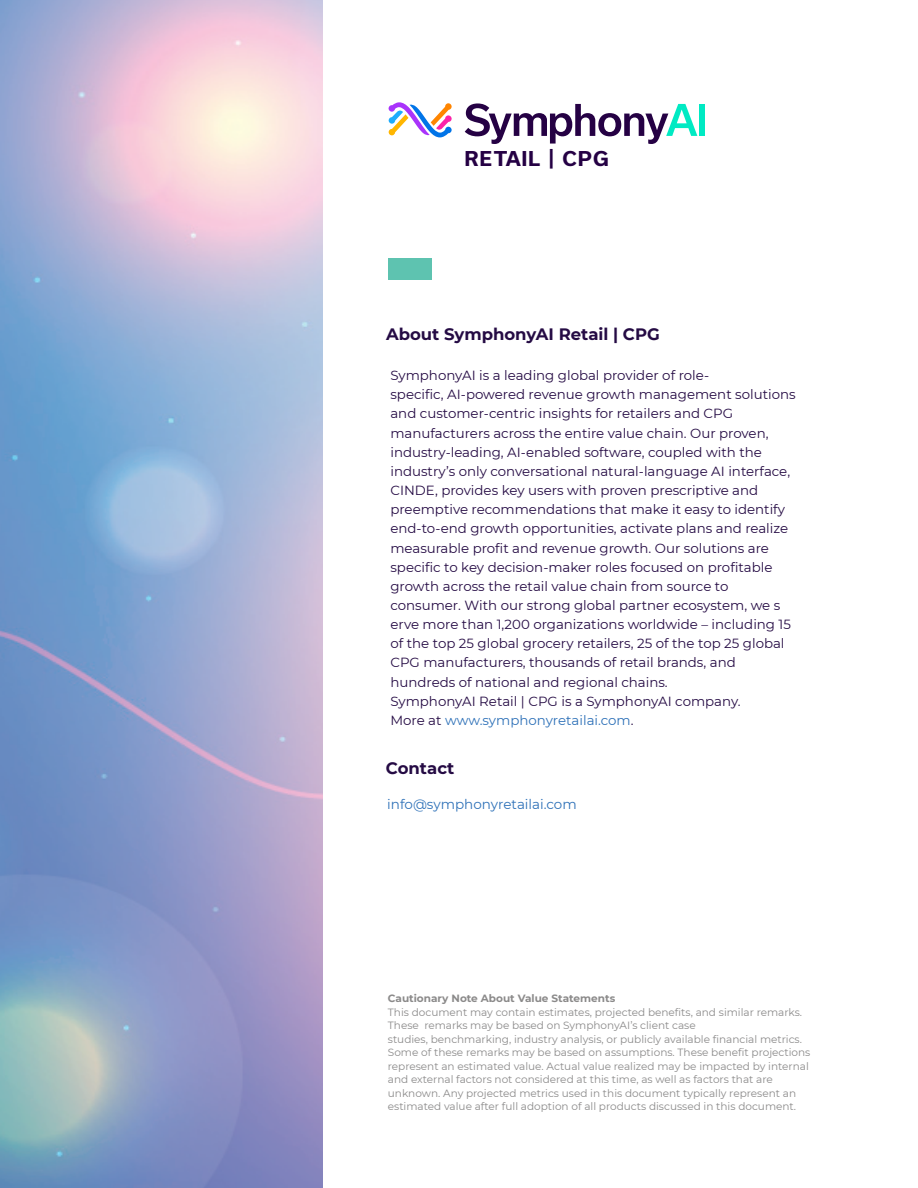
<style>
.page{position:relative;width:918px;height:1188px;background:#fff}
.page>*{position:absolute;margin:0;border:0;box-sizing:border-box;transform-origin:0 0}
.t1{font:700 19.5px "Usual";letter-spacing:.05em;color:#250144}
.t2{font:700 16.5px "Montserrat";color:#250b44}
.t3{font:13.5px "Montserrat";color:#2e71b8}
.t4{font:13.2px/19.2px "Montserrat";color:#250b44}
.t5{font:10.5px/13.5px "Montserrat";color:#8b8a8a}
.t6{font:700 10.5px "Montserrat";color:#8b8a8a}
.s1{color:#2e71b8}
</style>
<div class="page">
<div style="left:389px;top:258px;width:43px;height:22px;background:#5ec3b0"></div>
<img style="left:0;top:0;width:322px;height:1188px">
<svg style="left:389px;top:102px;width:63px;height:35px"></svg>
<svg style="left:465px;top:103px;width:232px;height:41px"></svg>
<div style="left:699px;top:104px;width:6px;height:32px;background:#00eac3"></div>
<h1 class="t1" style="left:465px;top:147px;width:146px">RETAIL | CPG</h1>
<p class="t2" style="left:386px;top:322px;width:275px">About SymphonyAI Retail | CPG</p>
<p class="t4" style="left:390px;top:365px;width:407px">SymphonyAI is a leading global provider of role-<br>specific, AI-powered revenue growth management solutions and customer-centric insights for retailers and CPG manufacturers across the entire value chain. Our proven, industry-leading, AI-enabled software, coupled with the industry’s only conversational natural-language AI interface, CINDE, provides key users with proven prescriptive and preemptive recommendations that make it easy to identify end-to-end growth opportunities, activate plans and realize measurable profit and revenue growth. Our solutions are specific to key decision-maker roles focused on profitable growth across the retail value chain from source to consumer. With our strong global partner ecosystem, we s erve more than 1,200 organizations worldwide – including 15 of the top 25 global grocery retailers, 25 of the top 25 global CPG manufacturers, thousands of retail brands, and hundreds of national and regional chains.<br>SymphonyAI Retail | CPG is a SymphonyAI company.<br>More at <span class="s1">www.symphonyretailai.com</span>.</p>
<p class="t2" style="left:386px;top:756px;width:70px">Contact</p>
<p class="t3" style="left:387px;top:795px;width:191px">info@symphonyretailai.com</p>
<p class="t6" style="left:388px;top:991px;width:229px">Cautionary Note About Value Statements</p>
<p class="t5" style="left:388px;top:1005px;width:424px">This document may contain estimates, projected benefits, and similar remarks.<br>These remarks may be based on SymphonyAI’s client case<br>studies, benchmarking, industry analysis, or publicly available financial metrics.<br>Some of these remarks may be based on assumptions. These benefit projections represent an estimated value. Actual value realized may be impacted by internal and external factors not considered at this time, as well as factors that are unknown. Any projected metrics used in this document typically represent an estimated value after full adoption of all products discussed in this document.</p>
</div>
